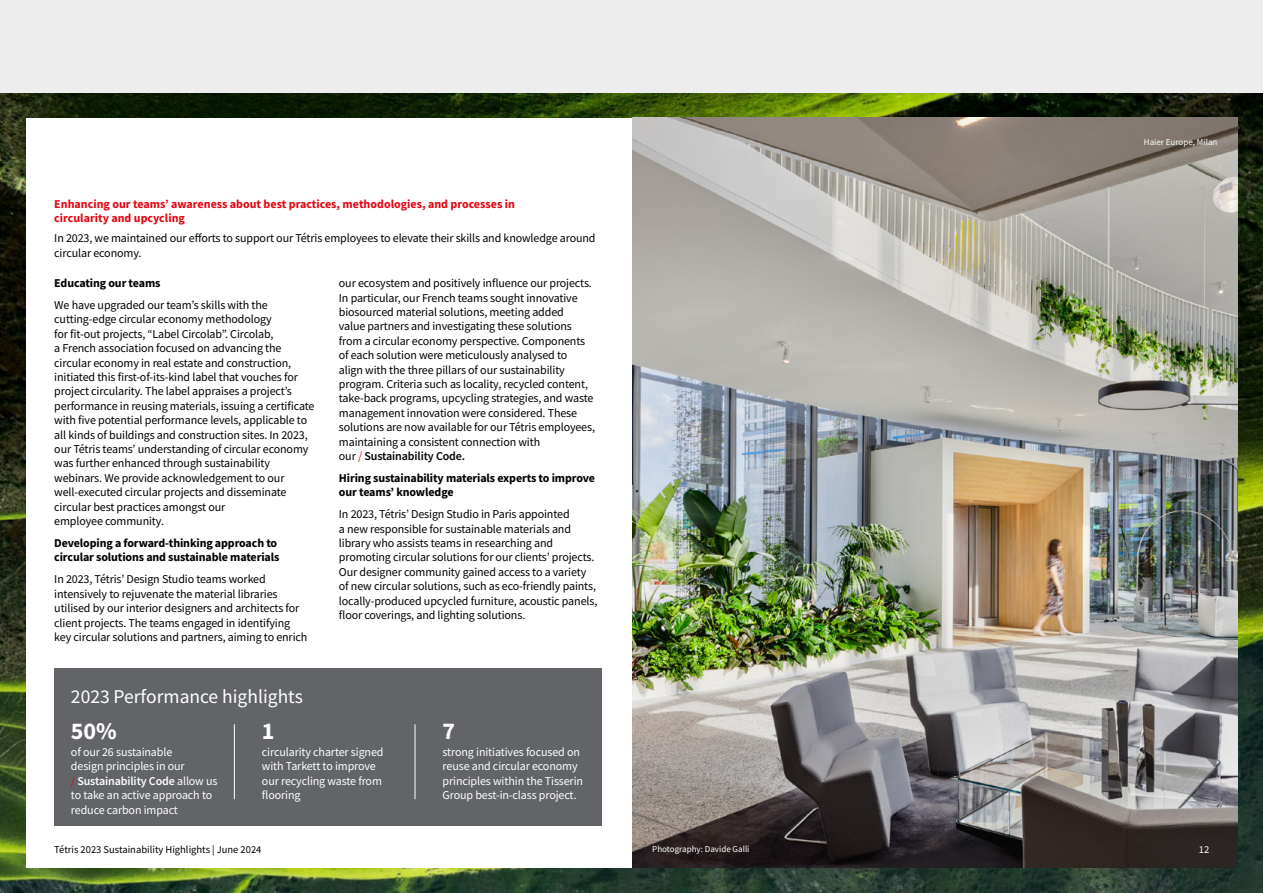
<style>
.page{position:relative;width:1263px;height:893px;background:#fff}
.page>*{position:absolute;margin:0;border:0;box-sizing:border-box;transform-origin:0 0}
.t1{font:700 24px "Source Sans Pro";color:#fff}
.t2{font:19.5px "Source Sans Pro";color:#fff}
.t3{font:12px/14.4px "Source Sans Pro";letter-spacing:-.01em;color:#000}
.t4{font:12px/14.4px "Source Sans Pro";letter-spacing:-.01em;color:#fff}
.t5{font:700 12px/14.4px "Source Sans Pro";letter-spacing:-.01em;color:#000}
.t6{font:700 12px/14.4px "Source Sans Pro";color:#e30613}
.t7{font:10.5px "Source Sans Pro";color:#000}
.t8{font:10.5px "Source Sans Pro";color:#fff}
.t9{font:9px "Source Sans Pro";color:#fff}
.s1{color:#e30613}
.s2{font-weight:600}
</style>
<div class="page">
<img style="left:0;top:92px;width:1263px;height:801px">
<div style="left:26px;top:118px;width:1211px;height:749px;background:#fff"></div>
<img style="left:632px;top:118px;width:605px;height:749px">
<div style="left:54px;top:668px;width:548px;height:157px;background:#626468"></div>
<hr style="left:234px;top:724px;width:1px;height:75px;background:#fff">
<hr style="left:415px;top:724px;width:1px;height:75px;background:#fff">
<div style="left:0;top:0;width:1263px;height:92px;background:#ededed"></div>
<p class="t6" style="left:54px;top:196px;width:462px">Enhancing our teams’ awareness about best practices, methodologies, and processes in circularity and upcycling</p>
<p class="t3" style="left:54px;top:231px;width:543px">In 2023, we maintained our efforts to support our Tétris employees to elevate their skills and knowledge around circular economy.</p>
<p class="t5" style="left:54px;top:276px;width:108px">Educating our teams</p>
<p class="t3" style="left:54px;top:298px;width:262px">We have upgraded our team’s skills with the cutting-edge circular economy methodology<br>for fit-out projects, “Label Circolab”. Circolab,<br>a French association focused on advancing the circular economy in real estate and construction, initiated this first-of-its-kind label that vouches for project circularity. The label appraises a project’s performance in reusing materials, issuing a certificate with five potential performance levels, applicable to all kinds of buildings and construction sites. In 2023, our Tétris teams’ understanding of circular economy was further enhanced through sustainability webinars. We provide acknowledgement to our well-executed circular projects and disseminate circular best practices amongst our<br>employee community.</p>
<p class="t5" style="left:54px;top:536px;width:227px">Developing a forward-thinking approach to circular solutions and sustainable materials</p>
<p class="t3" style="left:54px;top:572px;width:255px">In 2023, Tétris’ Design Studio teams worked intensively to rejuvenate the material libraries utilised by our interior designers and architects for client projects. The teams engaged in identifying key circular solutions and partners, aiming to enrich</p>
<p class="t3" style="left:339px;top:276px;width:258px">our ecosystem and positively influence our projects.<br>In particular, our French teams sought innovative biosourced material solutions, meeting added<br>value partners and investigating these solutions from a circular economy perspective. Components of each solution were meticulously analysed to<br>align with the three pillars of our sustainability program. Criteria such as locality, recycled content, take-back programs, upcycling strategies, and waste management innovation were considered. These solutions are now available for our Tétris employees, maintaining a consistent connection with<br>our <span class="s1">/</span> <span class="s2">Sustainability Code.</span></p>
<p class="t5" style="left:339px;top:470px;width:258px">Hiring sustainability materials experts to improve our teams’ knowledge</p>
<p class="t3" style="left:339px;top:507px;width:260px">In 2023, Tétris’ Design Studio in Paris appointed<br>a new responsible for sustainable materials and library who assists teams in researching and promoting circular solutions for our clients’ projects.<br>Our designer community gained access to a variety of new circular solutions, such as eco-friendly paints, locally-produced upcycled furniture, acoustic panels, floor coverings, and lighting solutions.</p>
<h2 class="t2" style="left:71px;top:684px;width:233px">2023 Performance highlights</h2>
<h1 class="t1" style="left:71px;top:715px;width:47px">50%</h1>
<h1 class="t1" style="left:262px;top:715px;width:14px">1</h1>
<h1 class="t1" style="left:443px;top:715px;width:14px">7</h1>
<p class="t4" style="left:71px;top:745px;width:148px">of our 26 sustainable<br>design principles in our<br><span class="s1">/</span> <span class="s2">Sustainability Code</span> allow us to take an active approach to reduce carbon impact</p>
<p class="t4" style="left:262px;top:745px;width:123px">circularity charter signed with Tarkett to improve our recycling waste from flooring</p>
<p class="t4" style="left:443px;top:745px;width:142px">strong initiatives focused on reuse and circular economy principles within the Tisserin<br>Group best-in-class project.</p>
<p class="t9" style="left:1144px;top:136px;width:75px">Haier Europe, Milan</p>
<p class="t7" style="left:54px;top:842px;width:209px">Tétris 2023 Sustainability Highlights | June 2024</p>
<p class="t9" style="left:652px;top:843px;width:99px">Photography: Davide Galli</p>
<p class="t8" style="left:1199px;top:842px;width:12px">12</p>
</div>
